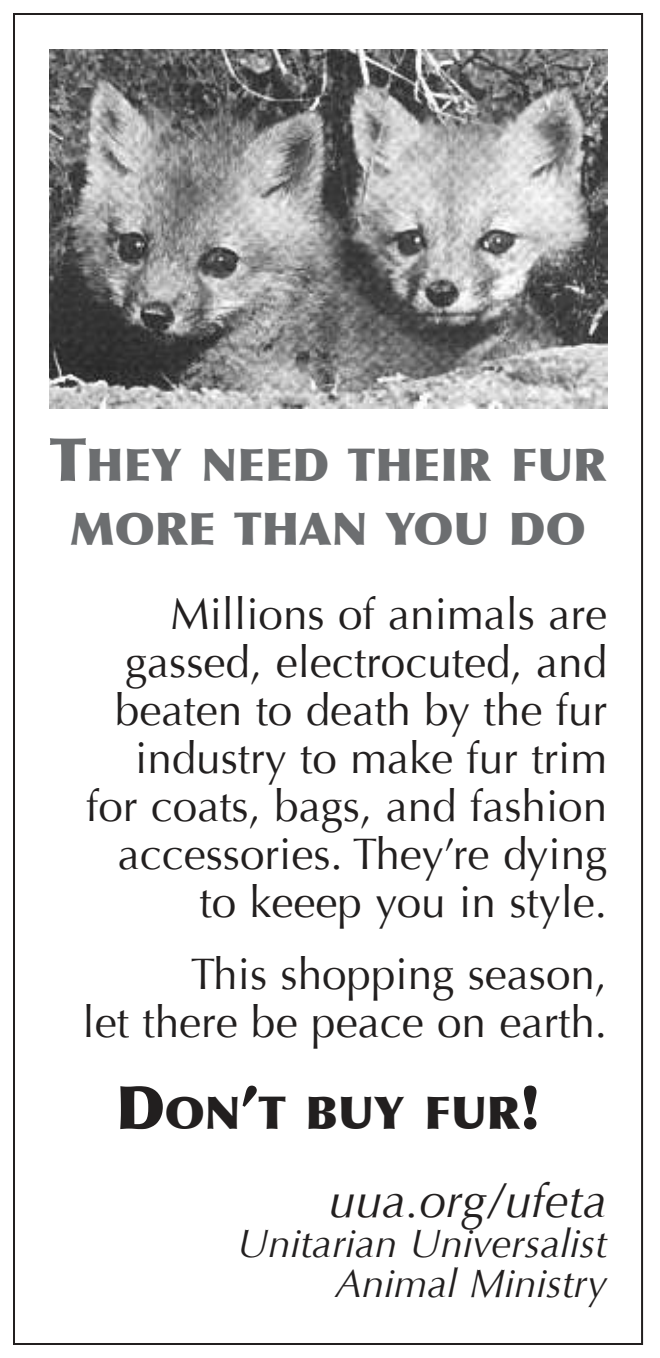
<style>
.page{position:relative;width:660px;height:1358px;background:#fff}
.page>*{position:absolute;margin:0;border:0;box-sizing:border-box;transform-origin:0 0}
.t1{font:italic 48px "Optima";color:#221f1f}
.t2{font:900 44.8px/64px "Optima";color:#6c6e70;text-align:center}
.t3{font:900 44.8px "Optima";color:#221f1f}
.t4{font:44px/48px "Optima";color:#221f1f;text-align:right}
.t5{font:italic 40px/40px "Optima";color:#221f1f;text-align:right}
.s1{font-size:60px}
</style>
<div class="page">
<img style="left:49px;top:49px;width:558px;height:360px">
<p class="t2" style="left:50px;top:434px;width:558px"><span class="s1">T</span>HEY NEED THEIR FUR<br>MORE THAN YOU DO</p>
<p class="t4" style="left:86px;top:594px;width:522px">Millions of animals are gassed, electrocuted, and beaten to death by the fur industry to make fur trim for coats, bags, and fashion accessories. They’re dying to keeep you in style.</p>
<p class="t4" style="left:82px;top:954px;width:526px">This shopping season,<br>let there be peace on earth.</p>
<p class="t3" style="left:116px;top:1087px;width:425px"><span class="s1">D</span>ON<span class="s1">’</span>T BUY FUR<span class="s1">!</span></p>
<p class="t1" style="left:329px;top:1181px;width:280px">uua.org/ufeta</p>
<p class="t5" style="left:237px;top:1227px;width:371px">Unitarian Universalist<br>Animal Ministry</p>
</div>
